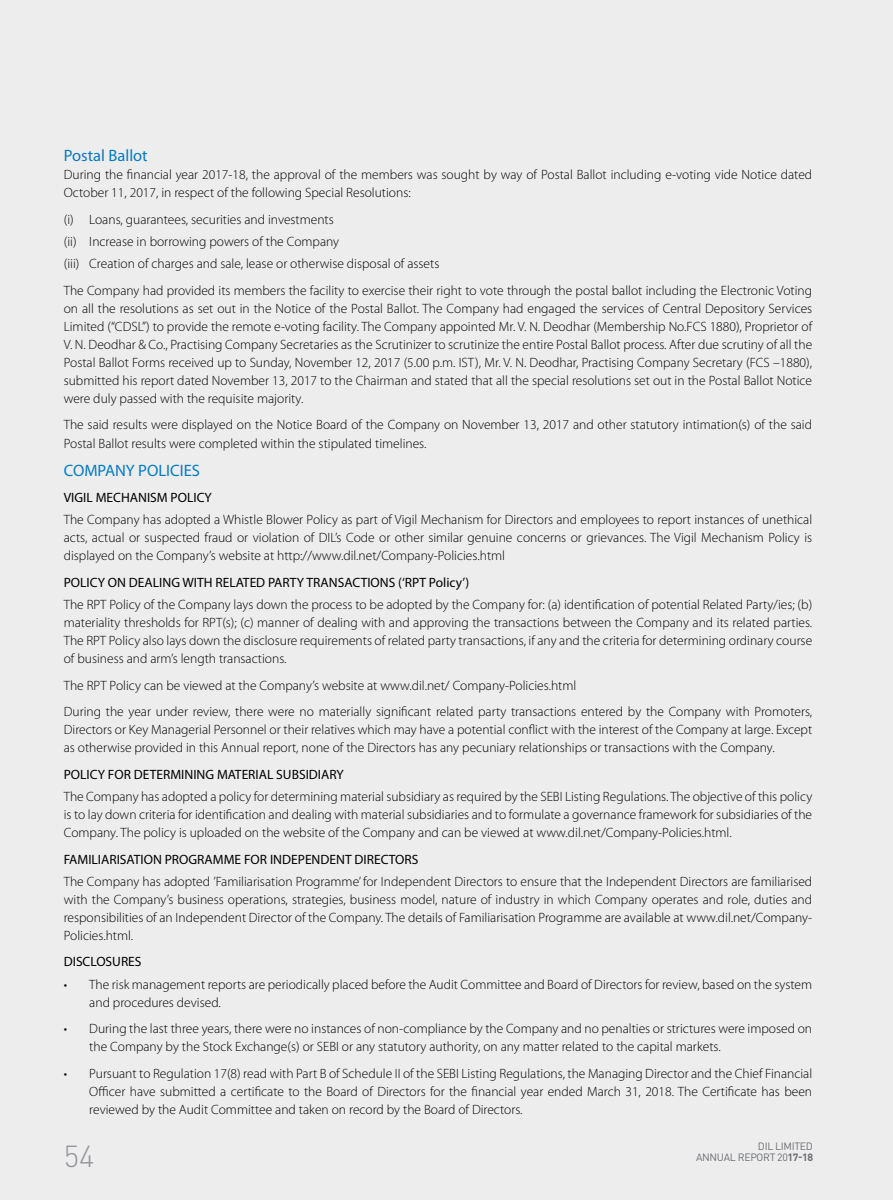
<style>
.page{position:relative;width:893px;height:1200px;background:#fff}
.page>*{position:absolute;margin:0;border:0;box-sizing:border-box;transform-origin:0 0}
.t1{font:300 30px "DIN Pro";color:#939598}
.t2{font:16.5px "Myriad Pro";color:#047bc1}
.t3{font:300 13.5px/18px "Myriad Pro";color:#000}
.t4{font:13.5px "Myriad Pro";color:#000}
.t5{font:10.5px "DIN Pro";letter-spacing:-.03em;color:#6d6e71}
.s1{font-weight:700}
</style>
<div class="page">
<div style="left:0;top:0;width:893px;height:1199px;background:#ededee"></div>
<p class="t2" style="left:64px;top:145px;width:85px">Postal Ballot</p>
<p class="t3" style="left:64px;top:166px;width:750px">During the financial year 2017-18, the approval of the members was sought by way of Postal Ballot including e-voting vide Notice dated<br>October 11, 2017, in respect of the following Special Resolutions:</p>
<p class="t3" style="left:64px;top:208px;width:377px;line-height:22.2px">(i) Loans, guarantees, securities and investments<br>(ii) Increase in borrowing powers of the Company<br>(iii) Creation of charges and sale, lease or otherwise disposal of assets</p>
<p class="t3" style="left:64px;top:281px;width:750px;text-align:justify">The Company had provided its members the facility to exercise their right to vote through the postal ballot including the Electronic Voting on all the resolutions as set out in the Notice of the Postal Ballot. The Company had engaged the services of Central Depository Services Limited (“CDSL”) to provide the remote e-voting facility. The Company appointed Mr. V. N. Deodhar (Membership No.FCS 1880), Proprietor of V. N. Deodhar &amp; Co., Practising Company Secretaries as the Scrutinizer to scrutinize the entire Postal Ballot process. After due scrutiny of all the Postal Ballot Forms received up to Sunday, November 12, 2017 (5.00 p.m. IST), Mr. V. N. Deodhar, Practising Company Secretary (FCS –1880), submitted his report dated November 13, 2017 to the Chairman and stated that all the special resolutions set out in the Postal Ballot Notice were duly passed with the requisite majority.</p>
<p class="t3" style="left:64px;top:416px;width:750px">The said results were displayed on the Notice Board of the Company on November 13, 2017 and other statutory intimation(s) of the said<br>Postal Ballot results were completed within the stipulated timelines.</p>
<p class="t2" style="left:64px;top:460px;width:138px">COMPANY POLICIES</p>
<p class="t4" style="left:64px;top:489px;width:150px">VIGIL MECHANISM POLICY</p>
<p class="t3" style="left:64px;top:511px;width:750px;text-align:justify">The Company has adopted a Whistle Blower Policy as part of Vigil Mechanism for Directors and employees to report instances of unethical acts, actual or suspected fraud or violation of DIL’s Code or other similar genuine concerns or grievances. The Vigil Mechanism Policy is displayed on the Company’s website at http://www.dil.net/Company-Policies.html</p>
<p class="t4" style="left:64px;top:574px;width:407px">POLICY ON DEALING WITH RELATED PARTY TRANSACTIONS (‘RPT Policy’)</p>
<p class="t3" style="left:64px;top:595px;width:750px;text-align:justify">The RPT Policy of the Company lays down the process to be adopted by the Company for: (a) identification of potential Related Party/ies; (b) materiality thresholds for RPT(s); (c) manner of dealing with and approving the transactions between the Company and its related parties.<br>The RPT Policy also lays down the disclosure requirements of related party transactions, if any and the criteria for determining ordinary course of business and arm’s length transactions.</p>
<p class="t3" style="left:64px;top:672px;width:750px;line-height:26.5px">The RPT Policy can be viewed at the Company’s website at www.dil.net/ Company-Policies.html<br>During the year under review, there were no materially significant related party transactions entered by the Company with Promoters,</p>
<p class="t3" style="left:64px;top:720px;width:750px">Directors or Key Managerial Personnel or their relatives which may have a potential conflict with the interest of the Company at large. Except as otherwise provided in this Annual report, none of the Directors has any pecuniary relationships or transactions with the Company.</p>
<p class="t4" style="left:64px;top:765px;width:281px">POLICY FOR DETERMINING MATERIAL SUBSIDIARY</p>
<p class="t3" style="left:64px;top:787px;width:750px;text-align:justify">The Company has adopted a policy for determining material subsidiary as required by the SEBI Listing Regulations. The objective of this policy is to lay down criteria for identification and dealing with material subsidiaries and to formulate a governance framework for subsidiaries of the Company. The policy is uploaded on the website of the Company and can be viewed at www.dil.net/Company-Policies.html.</p>
<p class="t4" style="left:64px;top:850px;width:356px">FAMILIARISATION PROGRAMME FOR INDEPENDENT DIRECTORS</p>
<p class="t3" style="left:64px;top:872px;width:750px;text-align:justify">The Company has adopted ’Familiarisation Programme’ for Independent Directors to ensure that the Independent Directors are familiarised with the Company’s business operations, strategies, business model, nature of industry in which Company operates and role, duties and responsibilities of an Independent Director of the Company. The details of Familiarisation Programme are available at www.dil.net/Company-Policies.html.</p>
<p class="t4" style="left:64px;top:953px;width:79px">DISCLOSURES</p>
<p class="t3" style="left:89px;top:975px;width:724px;text-indent:-26px">• The risk management reports are periodically placed before the Audit Committee and Board of Directors for review, based on the system and procedures devised.</p>
<p class="t3" style="left:89px;top:1019px;width:724px;text-indent:-26px">• During the last three years, there were no instances of non-compliance by the Company and no penalties or strictures were imposed on the Company by the Stock Exchange(s) or SEBI or any statutory authority, on any matter related to the capital markets.</p>
<p class="t3" style="left:89px;top:1064px;width:724px;text-align:justify;text-indent:-26px">• Pursuant to Regulation 17(8) read with Part B of Schedule II of the SEBI Listing Regulations, the Managing Director and the Chief Financial Officer have submitted a certificate to the Board of Directors for the financial year ended March 31, 2018. The Certificate has been reviewed by the Audit Committee and taken on record by the Board of Directors.</p>
<p class="t5" style="left:758px;top:1139px;width:57px">DIL LIMITED</p>
<h1 class="t1" style="left:64px;top:1135px;width:32px">54</h1>
<p class="t5" style="left:696px;top:1149px;width:118px">ANNUAL REPORT 20<span class="s1">17-18</span></p>
</div>
